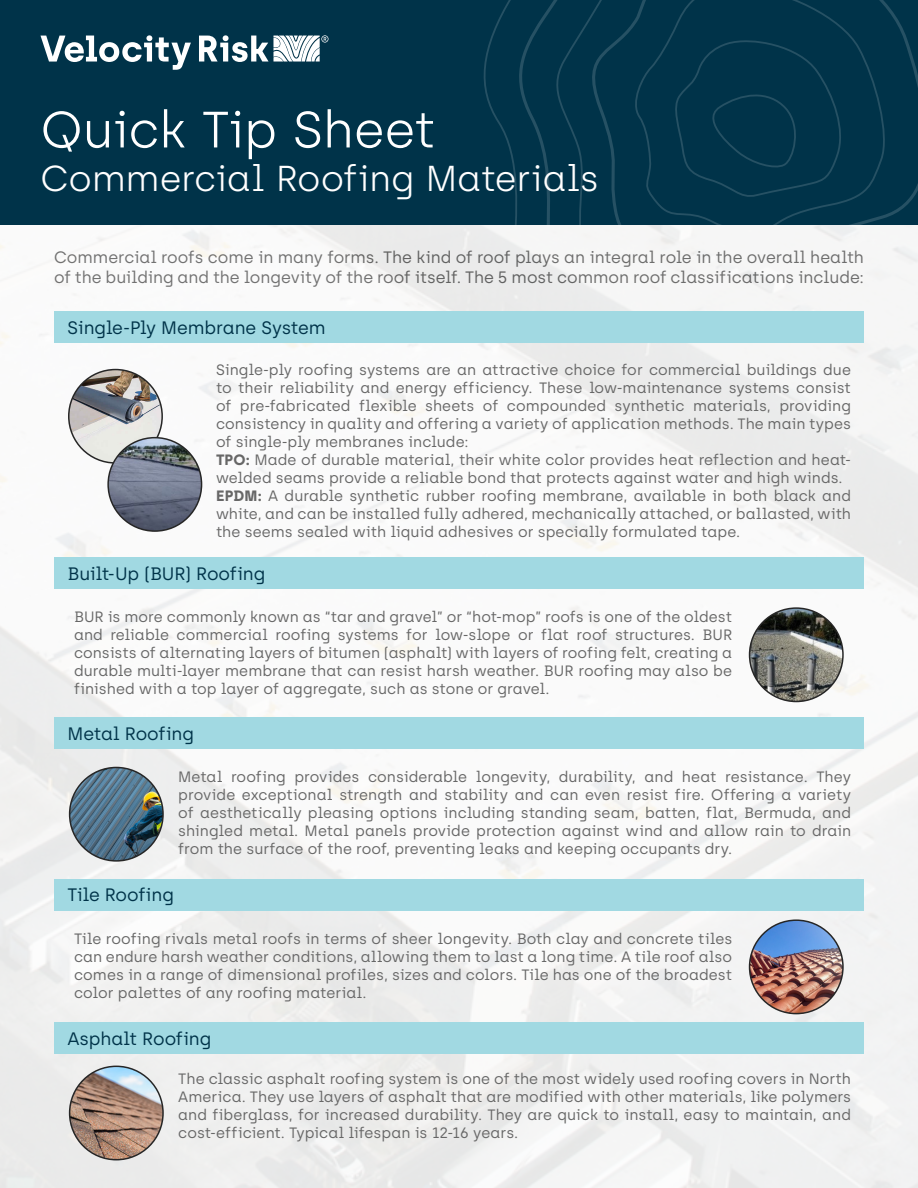
<style>
.page{position:relative;width:918px;height:1188px;background:#fff}
.page>*{position:absolute;margin:0;border:0;box-sizing:border-box;transform-origin:0 0}
.t1{font:300 51px "Archia";letter-spacing:-.025em;color:#fff}
.t2{font:300 36px "Archia";letter-spacing:-.015em;color:#fff}
.t3{font:18px "Archia";letter-spacing:-.01em;color:#003349}
.t4{font:16.5px/19.8px "Archia";letter-spacing:-.01em;color:#676767}
.t5{font:15px/18px "Archia";letter-spacing:-.005em;color:#676767;text-align:justify}
.s1{font-weight:700}
</style>
<div class="page">
<img style="left:0;top:225px;width:918px;height:963px">
<div style="left:0;top:0;width:918px;height:225px;background:#003349"></div>
<svg style="left:41px;top:35px;width:287px;height:35px"></svg>
<svg style="left:475px;top:0;width:443px;height:226px"></svg>
<div style="left:54px;top:312px;width:810px;height:31px;background:#a1d9e2"></div>
<div style="left:54px;top:558px;width:810px;height:31px;background:#a1d9e2"></div>
<div style="left:54px;top:718px;width:810px;height:31px;background:#a1d9e2"></div>
<div style="left:54px;top:879px;width:810px;height:31px;background:#a1d9e2"></div>
<div style="left:54px;top:1023px;width:810px;height:31px;background:#a1d9e2"></div>
<img style="left:69px;top:370px;width:93px;height:93px;border-radius:47px">
<div style="left:68px;top:369px;width:95px;height:95px;border:2px solid #262626;border-radius:50%"></div>
<img style="left:108px;top:438px;width:94px;height:93px;border-radius:47px">
<div style="left:107px;top:437px;width:95px;height:95px;border:2px solid #262626;border-radius:50%"></div>
<img style="left:750px;top:608px;width:93px;height:94px;border-radius:47px">
<div style="left:749px;top:607px;width:95px;height:95px;border:2px solid #262626;border-radius:50%"></div>
<img style="left:70px;top:767px;width:93px;height:94px;border-radius:47px">
<div style="left:69px;top:767px;width:95px;height:95px;border:2px solid #262626;border-radius:50%"></div>
<img style="left:750px;top:920px;width:93px;height:94px;border-radius:47px">
<div style="left:749px;top:919px;width:95px;height:95px;border:2px solid #262626;border-radius:50%"></div>
<img style="left:70px;top:1066px;width:93px;height:94px;border-radius:47px">
<div style="left:69px;top:1066px;width:95px;height:94px;border:2px solid #262626;border-radius:50%"></div>
<p class="t1" style="left:41px;top:100px;width:397px">Quick Tip Sheet</p>
<p class="t2" style="left:41px;top:157px;width:560px">Commercial Roofing Materials</p>
<p class="t4" style="left:54px;top:247px;width:812px">Commercial roofs come in many forms. The kind of roof plays an integral role in the overall health of the building and the longevity of the roof itself. The 5 most common roof classifications include:</p>
<p class="t3" style="left:68px;top:317px;width:260px">Single-Ply Membrane System</p>
<p class="t5" style="left:216px;top:360px;width:637px">Single-ply roofing systems are an attractive choice for commercial buildings due to their reliability and energy efficiency. These low-maintenance systems consist of pre-fabricated flexible sheets of compounded synthetic materials, providing consistency in quality and offering a variety of application methods. The main types of single-ply membranes include:</p>
<p class="t5" style="left:216px;top:450px;width:637px"><span class="s1">TPO:</span> Made of durable material, their white color provides heat reflection and heat&shy;welded seams provide a reliable bond that protects against water and high winds.</p>
<p class="t5" style="left:216px;top:486px;width:637px"><span class="s1">EPDM:</span> A durable synthetic rubber roofing membrane, available in both black and white, and can be installed fully adhered, mechanically attached, or ballasted, with the seems sealed with liquid adhesives or specially formulated tape.</p>
<p class="t3" style="left:68px;top:563px;width:199px">Built-Up (BUR) Roofing</p>
<p class="t5" style="left:74px;top:607px;width:660px">BUR is more commonly known as “tar and gravel” or “hot-mop” roofs is one of the oldest and reliable commercial roofing systems for low-slope or flat roof structures. BUR consists of alternating layers of bitumen (asphalt) with layers of roofing felt, creating a durable multi-layer membrane that can resist harsh weather. BUR roofing may also be finished with a top layer of aggregate, such as stone or gravel.</p>
<p class="t3" style="left:68px;top:723px;width:128px">Metal Roofing</p>
<p class="t5" style="left:178px;top:768px;width:674px">Metal roofing provides considerable longevity, durability, and heat resistance. They provide exceptional strength and stability and can even resist fire. Offering a variety of aesthetically pleasing options including standing seam, batten, flat, Bermuda, and shingled metal. Metal panels provide protection against wind and allow rain to drain from the surface of the roof, preventing leaks and keeping occupants dry.</p>
<p class="t3" style="left:68px;top:884px;width:108px">Tile Roofing</p>
<p class="t5" style="left:74px;top:930px;width:660px">Tile roofing rivals metal roofs in terms of sheer longevity. Both clay and concrete tiles can endure harsh weather conditions, allowing them to last a long time. A tile roof also comes in a range of dimensional profiles, sizes and colors. Tile has one of the broadest color palettes of any roofing material.</p>
<p class="t3" style="left:68px;top:1028px;width:145px">Asphalt Roofing</p>
<p class="t5" style="left:178px;top:1070px;width:674px">The classic asphalt roofing system is one of the most widely used roofing covers in North America. They use layers of asphalt that are modified with other materials, like polymers and fiberglass, for increased durability. They are quick to install, easy to maintain, and cost-efficient. Typical lifespan is 12-16 years.</p>
</div>
